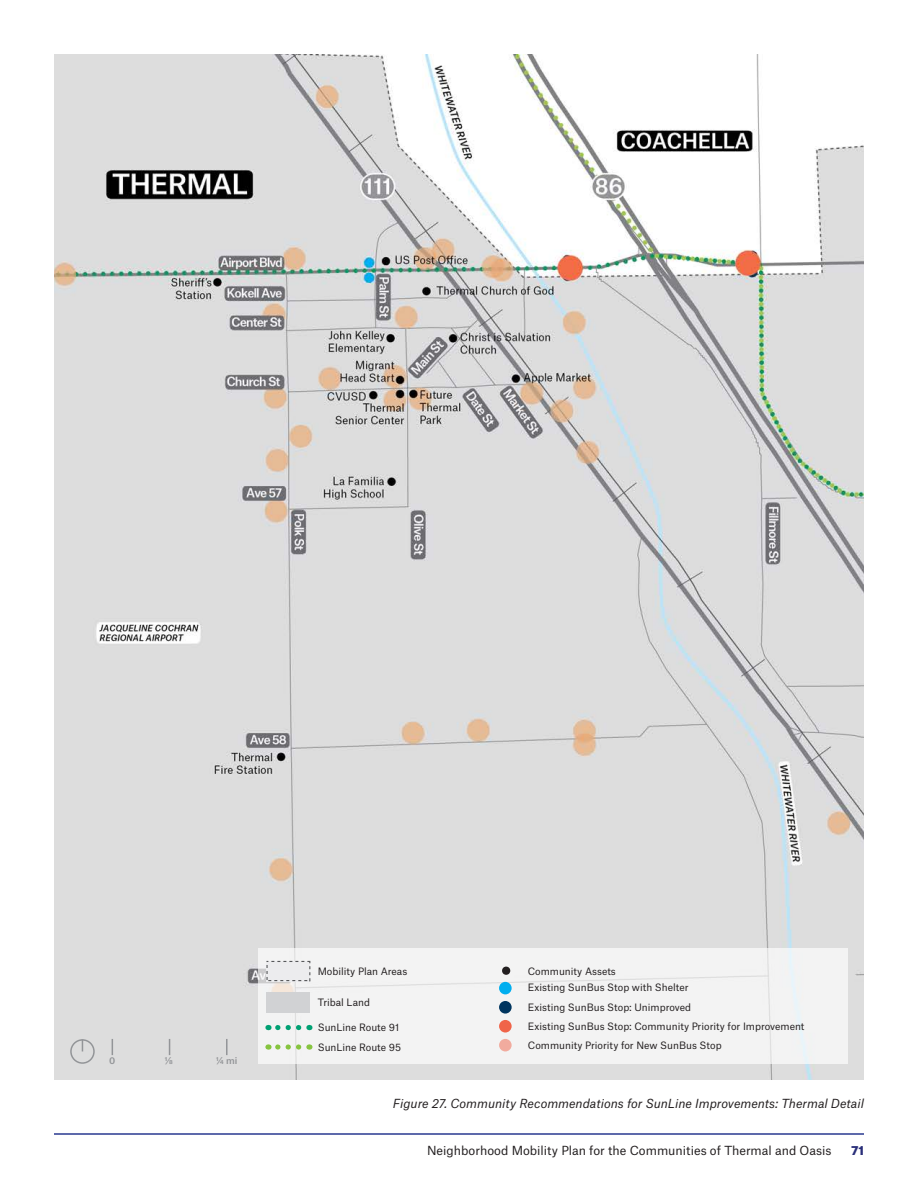
<style>
.page{position:relative;width:918px;height:1188px;background:#fff}
.page>*{position:absolute;margin:0;border:0;box-sizing:border-box;transform-origin:0 0}
.t1{font:italic 12px "Atlas Grotesk";color:#231f20}
.t2{font:12px "Atlas Grotesk";color:#231f20}
.t3{font:900 12px "Atlas Grotesk";color:#292e79}
.Map_Legend_Labels{font:9.75px "Atlas Grotesk";color:#231f20}
.t4{font:500 9px "Atlas Grotesk";color:#939598}
</style>
<div class="page">
<hr style="left:54px;top:1133px;width:810px;height:2px;background:#283890">
<img style="left:54px;top:54px;width:810px;height:1026px">
<div style="left:70px;top:1039px;width:25px;height:25px;border:2px solid #939598;border-radius:50%"></div>
<svg style="left:82px;top:1039px;width:1px;height:12px"></svg>
<svg style="left:112px;top:1039px;width:1px;height:16px"></svg>
<svg style="left:169px;top:1039px;width:1px;height:16px"></svg>
<svg style="left:226px;top:1039px;width:2px;height:16px"></svg>
<div style="left:258px;top:948px;width:590px;height:116px;background:#f3f3f3"></div>
<div style="left:266px;top:992px;width:44px;height:20px;background:#d1d2d4"></div>
<div style="left:499px;top:1039px;width:13px;height:12px;background:#f1ab9e;border-radius:50%"></div>
<div style="left:499px;top:1020px;width:13px;height:13px;background:#f06449;border-radius:50%"></div>
<div style="left:499px;top:1001px;width:13px;height:13px;background:#00355f;border-radius:50%"></div>
<div style="left:499px;top:982px;width:13px;height:12px;background:#00aeef;border-radius:50%"></div>
<svg style="left:266px;top:961px;width:44px;height:20px"></svg>
<svg style="left:268px;top:1025px;width:31px;height:5px"></svg>
<svg style="left:268px;top:1044px;width:31px;height:6px"></svg>
<svg style="left:502px;top:966px;width:9px;height:9px"></svg>
<p class="t4" style="left:109px;top:1053px;width:8px">0</p>
<p class="t4" style="left:165px;top:1053px;width:10px">⅛</p>
<p class="t4" style="left:216px;top:1053px;width:23px">¼ mi</p>
<p class="Map_Legend_Labels" style="left:318px;top:963px;width:91px">Mobility Plan Areas</p>
<p class="Map_Legend_Labels" style="left:528px;top:963px;width:90px">Community Assets</p>
<p class="Map_Legend_Labels" style="left:528px;top:980px;width:162px">Existing SunBus Stop with Shelter</p>
<p class="Map_Legend_Labels" style="left:318px;top:994px;width:54px">Tribal Land</p>
<p class="Map_Legend_Labels" style="left:528px;top:999px;width:165px">Existing SunBus Stop: Unimproved</p>
<p class="Map_Legend_Labels" style="left:318px;top:1020px;width:83px">SunLine Route 91</p>
<p class="Map_Legend_Labels" style="left:318px;top:1039px;width:85px">SunLine Route 95</p>
<p class="Map_Legend_Labels" style="left:528px;top:1018px;width:278px">Existing SunBus Stop: Community Priority for Improvement</p>
<p class="Map_Legend_Labels" style="left:528px;top:1037px;width:195px">Community Priority for New SunBus Stop</p>
<p class="t1" style="left:393px;top:1094px;width:473px">Figure 27. Community Recommendations for SunLine Improvements: Thermal Detail</p>
<p class="t2" style="left:427px;top:1140px;width:406px">Neighborhood Mobility Plan for the Communities of Thermal and Oasis</p>
<p class="t3" style="left:852px;top:1140px;width:14px">71</p>
</div>
